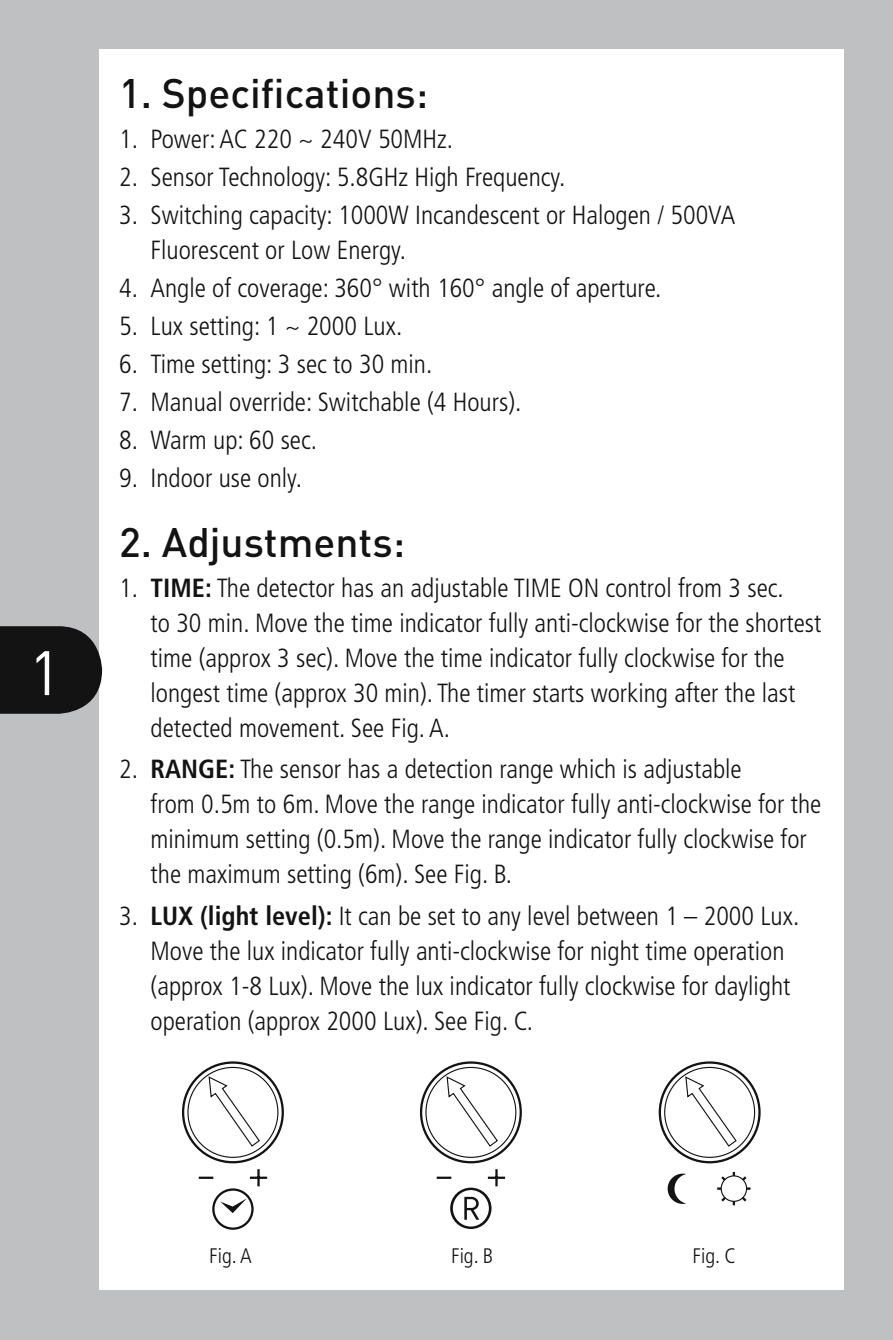
<style>
.page{position:relative;width:893px;height:1340px;background:#fff}
.page>*{position:absolute;margin:0;border:0;box-sizing:border-box;transform-origin:0 0}
.t1{font:61.6px "DIN";color:#fff}
.t2{font:300 57.05px "DIN";color:#141314}
.t3{font:500 40.6px "DIN";color:#141314}
.t4{font:300 condensed 26.25px/35px "Frutiger LT";color:#141314}
.t5{font:300 condensed 21px "Frutiger LT";color:#141314}
.s1{font-weight:700}
</style>
<div class="page">
<div style="left:0;top:0;width:893px;height:1339px;background:#bfc0c2"></div>
<div style="left:99px;top:50px;width:744px;height:1240px;background:#fff"></div>
<svg style="left:0;top:626px;width:102px;height:87px;background:#222122"></svg>
<div style="left:659px;top:1061px;width:102px;height:102px;border:2px solid #141314;border-radius:50%"></div>
<svg style="left:664px;top:1066px;width:92px;height:92px"></svg>
<svg style="left:182px;top:1061px;width:335px;height:126px"></svg>
<hr style="left:257px;top:1169px;width:3px;height:17px;background:#141314">
<div style="left:212px;top:1188px;width:42px;height:41px;border:2px solid #141314;border-radius:50%"></div>
<svg style="left:220px;top:1198px;width:27px;height:15px"></svg>
<svg style="left:668px;top:1173px;width:18px;height:30px"></svg>
<svg style="left:717px;top:1171px;width:34px;height:35px"></svg>
<div style="left:721px;top:1175px;width:26px;height:26px;background:#fff;border-radius:50%"></div>
<div style="left:721px;top:1175px;width:26px;height:26px;border:1px solid #141314;border-radius:50%"></div>
<h1 class="t1" style="left:29px;top:634px;width:34px">1</h1>
<h3 class="t3" style="left:119px;top:67px;width:311px">1. Specifications:</h3>
<p class="t4" style="left:119px;top:122px;width:336px">1. Power: AC 220 ~ 240V 50MHz.</p>
<p class="t4" style="left:119px;top:160px;width:448px">2. Sensor Technology: 5.8GHz High Frequency.</p>
<p class="t4" style="left:151px;top:198px;width:586px;text-indent:-32px">3. Switching capacity: 1000W Incandescent or Halogen / 500VA<br>Fluorescent or Low Energy.</p>
<p class="t4" style="left:119px;top:271px;width:544px">4. Angle of coverage: 360° with 160° angle of aperture.</p>
<p class="t4" style="left:119px;top:309px;width:285px">5. Lux setting: 1 ~ 2000 Lux.</p>
<p class="t4" style="left:119px;top:347px;width:315px">6. Time setting: 3 sec to 30 min.</p>
<p class="t4" style="left:119px;top:385px;width:404px">7. Manual override: Switchable (4 Hours).</p>
<p class="t4" style="left:119px;top:423px;width:200px">8. Warm up: 60 sec.</p>
<p class="t4" style="left:119px;top:461px;width:184px">9. Indoor use only.</p>
<h3 class="t3" style="left:119px;top:516px;width:288px">2. Adjustments:</h3>
<p class="t4" style="left:151px;top:570px;width:672px;text-indent:-32px">1. <span class="s1">TIME:</span> The detector has an adjustable TIME ON control from 3 sec.<br>to 30 min. Move the time indicator fully anti-clockwise for the shortest time (approx 3 sec). Move the time indicator fully clockwise for the longest time (approx 30 min). The timer starts working after the last detected movement. See Fig. A.</p>
<p class="t4" style="left:151px;top:752px;width:672px;text-indent:-32px">2. <span class="s1">RANGE:</span> The sensor has a detection range which is adjustable<br>from 0.5m to 6m. Move the range indicator fully anti-clockwise for the minimum setting (0.5m). Move the range indicator fully clockwise for the maximum setting (6m). See Fig. B.</p>
<p class="t4" style="left:151px;top:898px;width:650px;text-indent:-32px">3. <span class="s1">LUX (light level):</span> It can be set to any level between 1 – 2000 Lux.<br>Move the lux indicator fully anti-clockwise for night time operation (approx 1-8 Lux). Move the lux indicator fully clockwise for daylight operation (approx 2000 Lux). See Fig. C.</p>
<h2 class="t2" style="left:445px;top:1172px;width:53px">®</h2>
<p class="t5" style="left:209px;top:1244px;width:44px">Fig. A</p>
<p class="t5" style="left:451px;top:1244px;width:44px">Fig. B</p>
<p class="t5" style="left:692px;top:1244px;width:45px">Fig. C</p>
</div>
